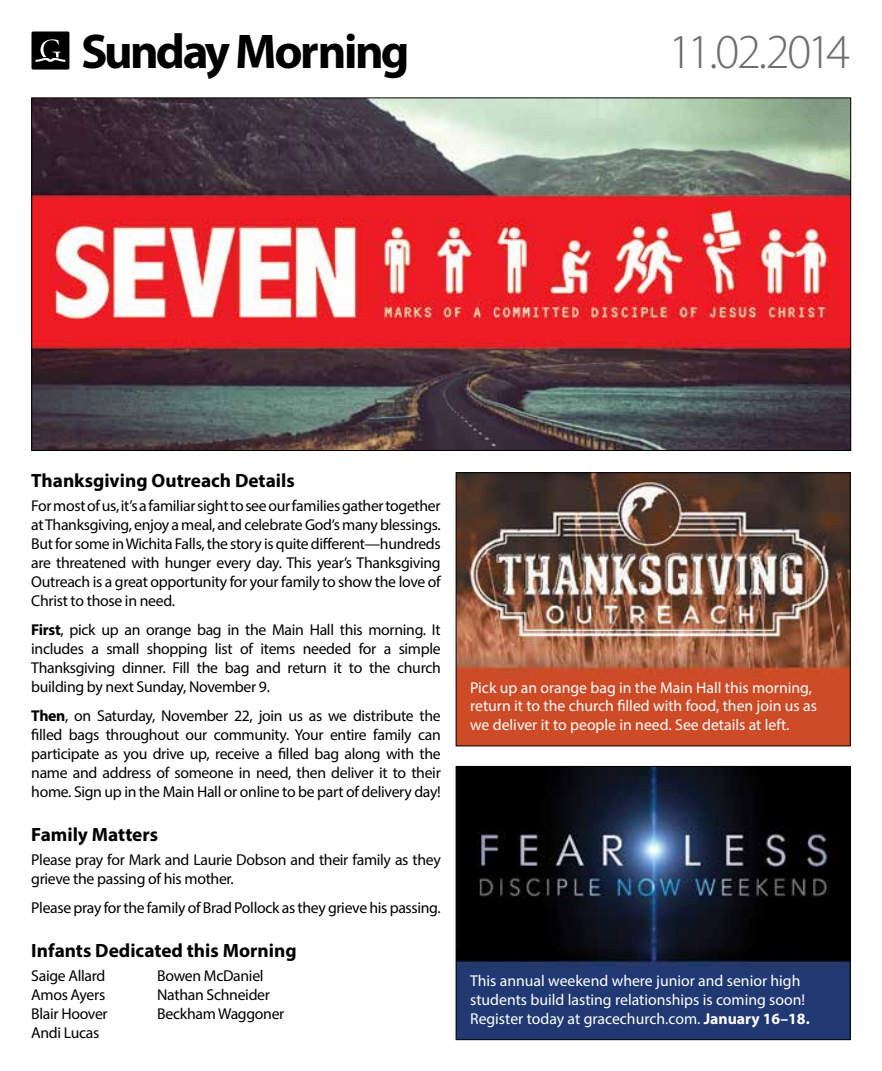
<style>
.page{position:relative;width:882px;height:1071px;background:#fff}
.page>*{position:absolute;margin:0;border:0;box-sizing:border-box;transform-origin:0 0}
.t1{font:700 49px "Myriad Pro";letter-spacing:-.05em;color:#000}
.t2{font:300 49px "Myriad Pro";letter-spacing:-.075em;color:#6d6e71}
.t3{font:700 19.25px "Myriad Pro";color:#000}
.t4{font:15.75px/18.9px "Myriad Pro";letter-spacing:-.02em;color:#000;text-align:justify}
.t5{font:15.75px/18.9px "Myriad Pro";color:#fff}
.s1{font-weight:700}
</style>
<div class="page">
<svg style="left:32px;top:32px;width:37px;height:38px"></svg>
<img style="left:34px;top:100px;width:815px;height:349px">
<img style="left:458px;top:474px;width:390px;height:270px">
<div style="left:456px;top:472px;width:394px;height:274px;border:1px solid #000"></div>
<img style="left:458px;top:768px;width:390px;height:270px">
<div style="left:456px;top:766px;width:394px;height:274px;border:1px solid #000"></div>
<svg style="left:811px;top:993px;width:10px;height:9px"></svg>
<h1 class="t1" style="left:81px;top:20px;width:330px">Sunday Morning</h1>
<h1 class="t2" style="left:669px;top:22px;width:183px">11.02.2014</h1>
<p class="t3" style="left:31px;top:468px;width:265px">Thanksgiving Outreach Details</p>
<p class="t4" style="left:31px;top:496px;width:411px">For most of us, it’s a familiar sight to see our families gather together at Thanksgiving, enjoy a meal, and celebrate God’s many blessings.<br>But for some in Wichita Falls, the story is quite different—hundreds are threatened with hunger every day. This year’s Thanksgiving Outreach is a great opportunity for your family to show the love of Christ to those in need.</p>
<p class="t4" style="left:31px;top:620px;width:411px"><span class="s1">First</span>, pick up an orange bag in the Main Hall this morning. It includes a small shopping list of items needed for a simple Thanksgiving dinner. Fill the bag and return it to the church building by next Sunday, November 9.</p>
<p class="t4" style="left:31px;top:706px;width:411px"><span class="s1">Then</span>, on Saturday, November 22, join us as we distribute the filled bags throughout our community. Your entire family can participate as you drive up, receive a filled bag along with the name and address of someone in need, then deliver it to their home. Sign up in the Main Hall or online to be part of delivery day!</p>
<p class="t3" style="left:31px;top:822px;width:128px">Family Matters</p>
<p class="t4" style="left:31px;top:850px;width:411px">Please pray for Mark and Laurie Dobson and their family as they grieve the passing of his mother.</p>
<p class="t4" style="left:31px;top:898px;width:411px">Please pray for the family of Brad Pollock as they grieve his passing.</p>
<p class="t3" style="left:31px;top:938px;width:267px">Infants Dedicated this Morning</p>
<p class="t4" style="left:31px;top:967px;width:76px">Saige Allard</p>
<p class="t4" style="left:157px;top:967px;width:108px">Bowen McDaniel</p>
<p class="t4" style="left:31px;top:985px;width:75px">Amos Ayers</p>
<p class="t4" style="left:157px;top:985px;width:114px">Nathan Schneider</p>
<p class="t4" style="left:31px;top:1004px;width:78px">Blair Hoover</p>
<p class="t4" style="left:157px;top:1004px;width:129px">Beckham Waggoner</p>
<p class="t4" style="left:31px;top:1023px;width:70px">Andi Lucas</p>
<p class="t5" style="left:470px;top:678px;width:348px">Pick up an orange bag in the Main Hall this morning, return it to the church filled with food, then join us as we deliver it to people in need. See details at left.</p>
<p class="t5" style="left:471px;top:969px;width:338px">churchwide evening of food, live music, and family&shy;friendly games. <span class="s1">Wednesday, October 8 at 6:00 PM</span></p>
<p class="t5" style="left:470px;top:971px;width:341px">This annual weekend where junior and senior high students build lasting relationships is coming soon!<br>Register today at gracechurch.com. <span class="s1">January 16–18.</span></p>
</div>
